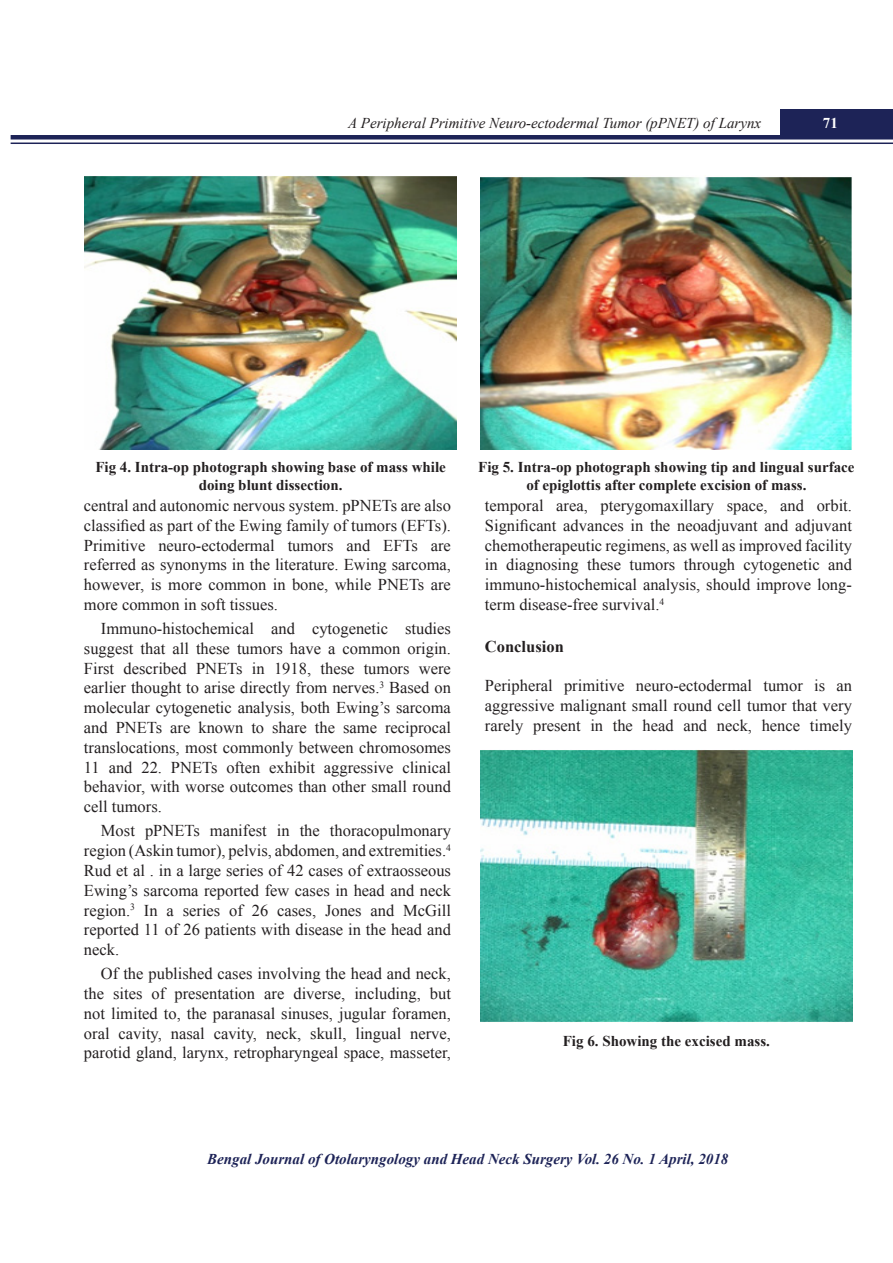
<style>
.page{position:relative;width:893px;height:1263px;background:#fff}
.page>*{position:absolute;margin:0;border:0;box-sizing:border-box;transform-origin:0 0}
.article_paras_normal{font:16.5px/19.8px "Times New Roman";color:#231f20;text-align:justify}
.article_paras_1st_in{font:16.5px/19.8px "Times New Roman";color:#231f20;text-align:justify}
.t1{font:700 16.5px "Times New Roman";color:#231f20}
.t2{font:700 15px/18px "Times New Roman";color:#231f20;text-align:center}
.t3{font:italic 700 15px "Times New Roman";color:#1d2357}
.t4{font:italic 15px "Times New Roman";color:#231f20}
.t5{font:700 15px "Times New Roman";color:#fff}
</style>
<div class="page">
<div style="left:780px;top:109px;width:113px;height:27px;background:#1d2357"></div>
<hr style="left:11px;top:142px;width:882px;height:2px;background:#1d2357">
<div style="left:11px;top:135px;width:882px;height:5px;background:#1d2357"></div>
<img style="left:85px;top:176px;width:372px;height:273px">
<img style="left:480px;top:177px;width:372px;height:272px">
<img style="left:480px;top:750px;width:372px;height:272px">
<p class="t4" style="left:348px;top:113px;width:414px">A Peripheral Primitive Neuro-ectodermal Tumor (pPNET) of Larynx</p>
<p class="t5" style="left:823px;top:112px;width:16px">71</p>
<p class="t2" style="left:95px;top:458px;width:352px">Fig 4. Intra-op photograph showing base of mass while doing blunt dissection.</p>
<p class="t2" style="left:478px;top:458px;width:378px">Fig 5. Intra-op photograph showing tip and lingual surface of epiglottis after complete excision of mass.</p>
<p class="article_paras_1st_in" style="left:84px;top:495px;width:368px">central and autonomic nervous system. pPNETs are also classified as part of the Ewing family of tumors (EFTs).<br>Primitive neuro-ectodermal tumors and EFTs are referred as synonyms in the literature. Ewing sarcoma, however, is more common in bone, while PNETs are more common in soft tissues.</p>
<p class="article_paras_normal" style="left:84px;top:618px;width:368px;text-indent:17px">Immuno-histochemical and cytogenetic studies suggest that all these tumors have a common origin.<br>First described PNETs in 1918, these tumors were earlier thought to arise directly from nerves.<sup>3</sup> Based on molecular cytogenetic analysis, both Ewing’s sarcoma and PNETs are known to share the same reciprocal translocations, most commonly between chromosomes 11 and 22. PNETs often exhibit aggressive clinical behavior, with worse outcomes than other small round cell tumors.</p>
<p class="article_paras_normal" style="left:84px;top:820px;width:368px;text-indent:17px">Most pPNETs manifest in the thoracopulmonary region (Askin tumor), pelvis, abdomen, and extremities.<sup>4<br></sup>Rud et al . in a large series of 42 cases of extraosseous Ewing’s sarcoma reported few cases in head and neck region.<sup>3</sup> In a series of 26 cases, Jones and McGill reported 11 of 26 patients with disease in the head and neck.</p>
<p class="article_paras_normal" style="left:84px;top:963px;width:368px;text-indent:17px">Of the published cases involving the head and neck, the sites of presentation are diverse, including, but not limited to, the paranasal sinuses, jugular foramen, oral cavity, nasal cavity, neck, skull, lingual nerve, parotid gland, larynx, retropharyngeal space, masseter,</p>
<p class="article_paras_normal" style="left:485px;top:495px;width:368px">temporal area, pterygomaxillary space, and orbit.<br>Significant advances in the neoadjuvant and adjuvant chemotherapeutic regimens, as well as improved facility in diagnosing these tumors through cytogenetic and immuno-histochemical analysis, should improve long&shy;term disease-free survival.<sup>4</sup></p>
<p class="t1" style="left:485px;top:635px;width:80px">Conclusion</p>
<p class="article_paras_1st_in" style="left:485px;top:675px;width:368px">Peripheral primitive neuro-ectodermal tumor is an aggressive malignant small round cell tumor that very rarely present in the head and neck, hence timely</p>
<p class="t2" style="left:563px;top:1032px;width:209px">Fig 6. Showing the excised mass.</p>
<p class="t3" style="left:207px;top:1148px;width:523px">Bengal Journal of Otolaryngology and Head Neck Surgery Vol. 26 No. 1 April, 2018</p>
</div>
